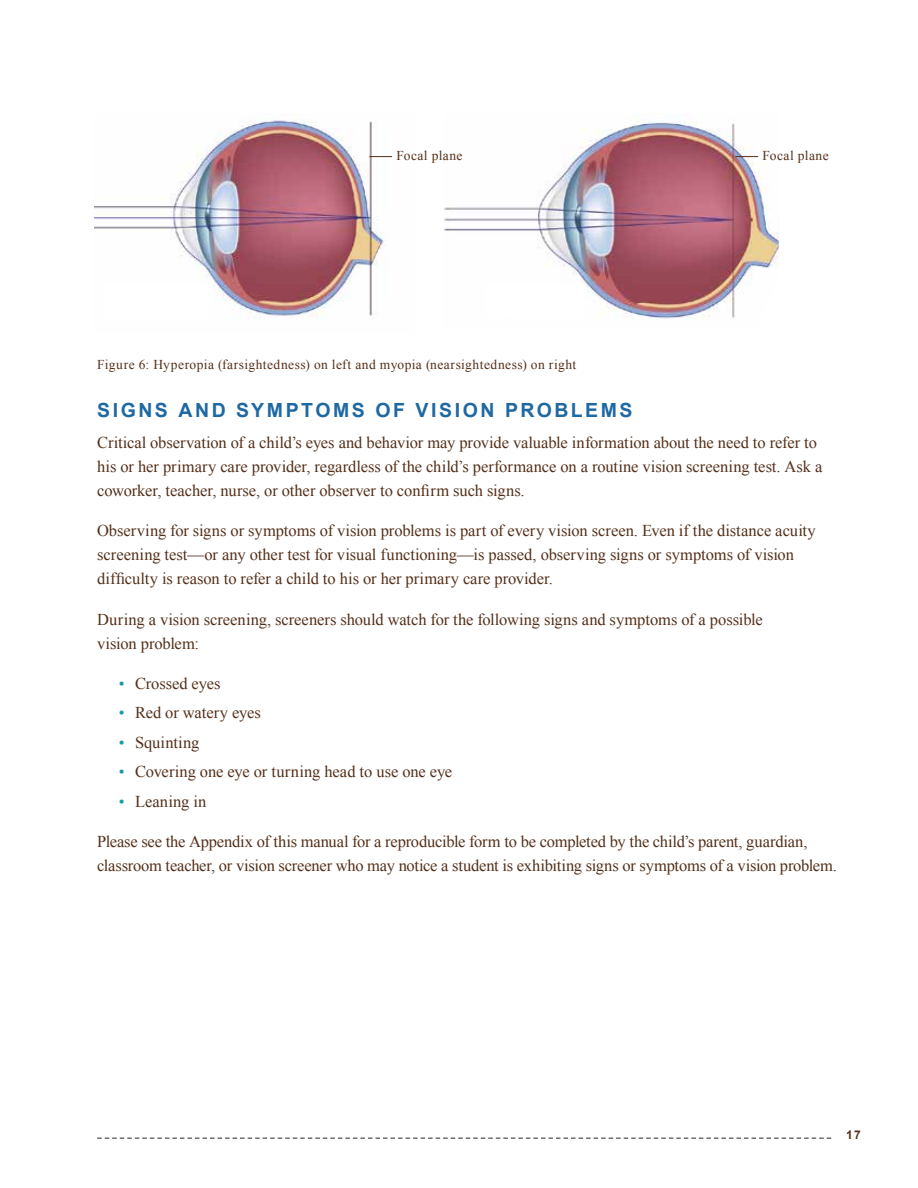
<style>
.page{position:relative;width:918px;height:1188px;background:#fff}
.page>*{position:absolute;margin:0;border:0;box-sizing:border-box;transform-origin:0 0}
.t1{font:700 19.5px "Arial";letter-spacing:.13em;color:#1f69a3}
.t2{font:16.5px/24px "Times New Roman";letter-spacing:-.005em;color:#54301a}
.t3{font:13.5px "Times New Roman";letter-spacing:.03em;color:#54301a}
.t4{font:700 12px "Arial";color:#54301a}
.s1{color:#189bab}
</style>
<div class="page">
<svg style="left:97px;top:1137px;width:734px;height:2px"></svg>
<img style="left:94px;top:120px;width:298px;height:199px">
<img style="left:444px;top:118px;width:335px;height:202px">
<div style="left:105px;top:284px;width:102px;height:35px;background:#fff"></div>
<div style="left:486px;top:284px;width:97px;height:35px;background:#fff"></div>
<svg style="left:369px;top:156px;width:23px;height:1px"></svg>
<svg style="left:735px;top:156px;width:23px;height:1px"></svg>
<p class="t3" style="left:396px;top:146px;width:68px">Focal plane</p>
<p class="t3" style="left:762px;top:146px;width:68px">Focal plane</p>
<p class="t3" style="left:97px;top:355px;width:481px">Figure 6: Hyperopia (farsightedness) on left and myopia (nearsightedness) on right</p>
<p class="t1" style="left:97px;top:398px;width:537px">SIGNS AND SYMPTOMS OF VISION PROBLEMS</p>
<p class="t2" style="left:97px;top:430px;width:727px">Critical observation of a child’s eyes and behavior may provide valuable information about the need to refer to his or her primary care provider, regardless of the child’s performance on a routine vision screening test. Ask a coworker, teacher, nurse, or other observer to confirm such signs.</p>
<p class="t2" style="left:97px;top:519px;width:720px">Observing for signs or symptoms of vision problems is part of every vision screen. Even if the distance acuity screening test—or any other test for visual functioning—is passed, observing signs or symptoms of vision difficulty is reason to refer a child to his or her primary care provider.</p>
<p class="t2" style="left:97px;top:607px;width:667px">During a vision screening, screeners should watch for the following signs and symptoms of a possible vision problem:</p>
<p class="t2" style="left:119px;top:671px;width:103px"><span class="s1">•</span> Crossed eyes</p>
<p class="t2" style="left:119px;top:700px;width:144px"><span class="s1">•</span> Red or watery eyes</p>
<p class="t2" style="left:119px;top:730px;width:82px"><span class="s1">•</span> Squinting</p>
<p class="t2" style="left:119px;top:759px;width:335px"><span class="s1">•</span> Covering one eye or turning head to use one eye</p>
<p class="t2" style="left:119px;top:789px;width:89px"><span class="s1">•</span> Leaning in</p>
<p class="t2" style="left:97px;top:830px;width:741px">Please see the Appendix of this manual for a reproducible form to be completed by the child’s parent, guardian, classroom teacher, or vision screener who may notice a student is exhibiting signs or symptoms of a vision problem.</p>
<p class="t4" style="left:846px;top:1127px;width:16px">17</p>
</div>
